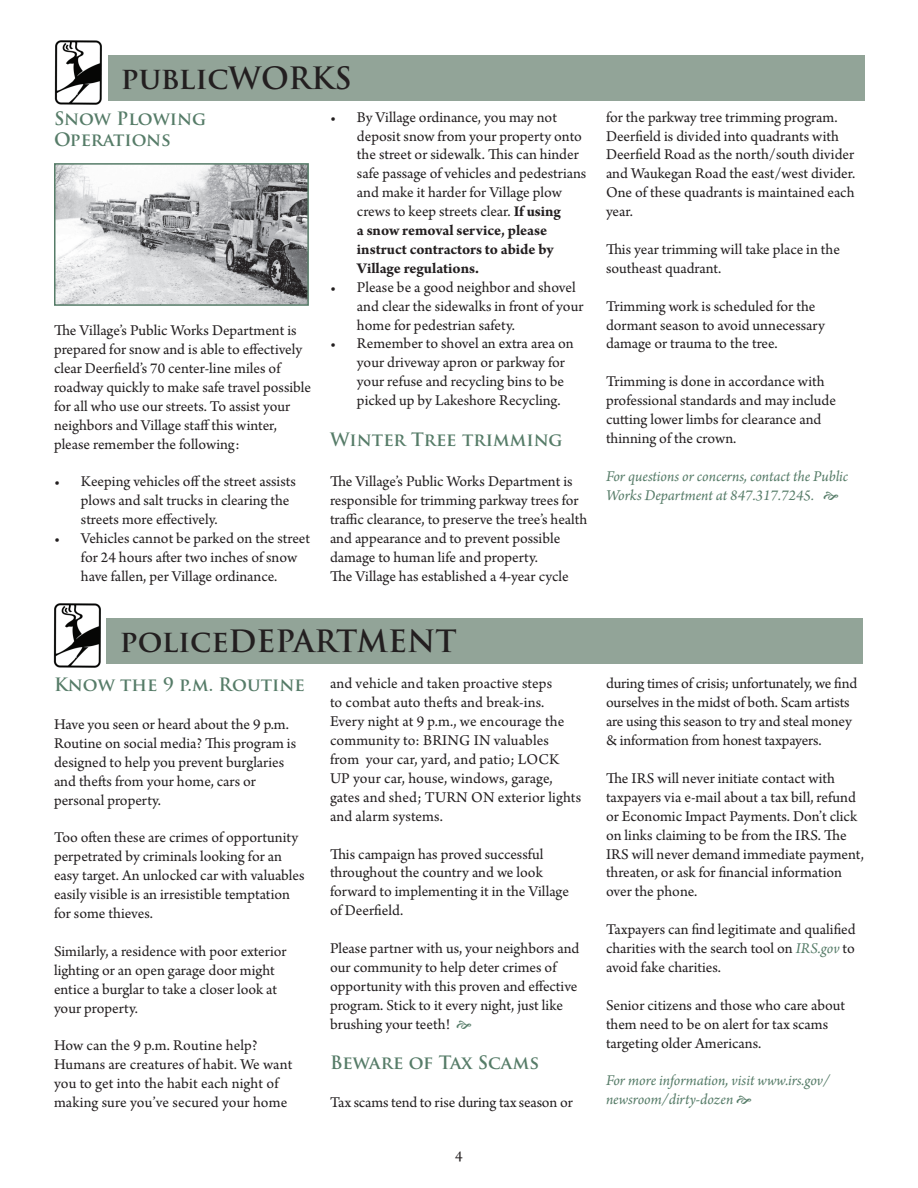
<style>
.page{position:relative;width:918px;height:1188px;background:#fff}
.page>*{position:absolute;margin:0;border:0;box-sizing:border-box;transform-origin:0 0}
.t1{font:700 30px "Trajan Pro";color:#231f20}
.t2{font:700 18px/21.6px "Trajan Pro";color:#567c68}
.t3{font:15.75px/18.9px "Arno Pro";color:#231f20}
.t4{font:italic 15.75px/18.9px "Arno Pro";letter-spacing:-.005em;color:#567c68}
.s1{font-weight:700}
.s2{font-style:italic;color:#567c68}
</style>
<div class="page">
<div style="left:108px;top:56px;width:757px;height:45px;background:#92a498"></div>
<img style="left:54px;top:40px;width:48px;height:64px">
<div style="left:107px;top:618px;width:756px;height:45px;background:#92a498"></div>
<img style="left:53px;top:603px;width:48px;height:64px">
<img style="left:57px;top:166px;width:249px;height:137px">
<div style="left:54px;top:163px;width:255px;height:143px;border:2px solid #567c68"></div>
<h1 class="t1" style="left:121px;top:60px;width:233px">publicWORKS</h1>
<p class="t2" style="left:54px;top:107px;width:154px">Snow Plowing<br>Operations</p>
<p class="t3" style="left:357px;top:108px;width:231px;text-indent:-27px">• By Village ordinance, you may not deposit snow from your property onto the street or sidewalk. This can hinder safe passage of vehicles and pedestrians and make it harder for Village plow crews to keep streets clear. <span class="s1">If using<br>a snow removal service, please instruct contractors to abide by Village regulations.</span></p>
<p class="t3" style="left:357px;top:278px;width:228px;text-indent:-27px">• Please be a good neighbor and shovel and clear the sidewalks in front of your home for pedestrian safety.</p>
<p class="t3" style="left:357px;top:335px;width:218px;text-indent:-27px">• Remember to shovel an extra area on your driveway apron or parkway for your refuse and recycling bins to be picked up by Lakeshore Recycling.</p>
<p class="t2" style="left:330px;top:429px;width:234px">Winter Tree trimming</p>
<p class="t3" style="left:330px;top:473px;width:259px">The Village’s Public Works Department is responsible for trimming parkway trees for traffic clearance, to preserve the tree’s health and appearance and to prevent possible damage to human life and property.<br>The Village has established a 4-year cycle</p>
<p class="t3" style="left:54px;top:322px;width:259px">The Village’s Public Works Department is prepared for snow and is able to effectively clear Deerfield’s 70 center-line miles of roadway quickly to make safe travel possible for all who use our streets. To assist your neighbors and Village staff this winter, please remember the following:</p>
<p class="t3" style="left:81px;top:473px;width:216px;text-indent:-27px">• Keeping vehicles off the street assists plows and salt trucks in clearing the streets more effectively.</p>
<p class="t3" style="left:81px;top:530px;width:231px;text-indent:-27px">• Vehicles cannot be parked on the street for 24 hours after two inches of snow have fallen, per Village ordinance.</p>
<h1 class="t1" style="left:120px;top:622px;width:338px">policeDEPARTMENT</h1>
<p class="t2" style="left:54px;top:674px;width:252px">Know the 9 p.m. Routine</p>
<p class="t3" style="left:54px;top:716px;width:244px">Have you seen or heard about the 9 p.m.<br>Routine on social media? This program is designed to help you prevent burglaries and thefts from your home, cars or personal property.</p>
<p class="t3" style="left:54px;top:829px;width:252px">Too often these are crimes of opportunity perpetrated by criminals looking for an easy target. An unlocked car with valuables easily visible is an irresistible temptation for some thieves.</p>
<p class="t3" style="left:54px;top:943px;width:234px">Similarly, a residence with poor exterior lighting or an open garage door might entice a burglar to take a closer look at your property.</p>
<p class="t3" style="left:54px;top:1037px;width:240px">How can the 9 p.m. Routine help?<br>Humans are creatures of habit. We want you to get into the habit each night of making sure you’ve secured your home</p>
<p class="t3" style="left:330px;top:675px;width:253px">and vehicle and taken proactive steps<br>to combat auto thefts and break-ins.<br>Every night at 9 p.m., we encourage the community to: BRING IN valuables from your car, yard, and patio; LOCK UP your car, house, windows, garage, gates and shed; TURN ON exterior lights and alarm systems.</p>
<p class="t3" style="left:330px;top:845px;width:240px">This campaign has proved successful throughout the country and we look forward to implementing it in the Village of Deerfield.</p>
<p class="t3" style="left:330px;top:940px;width:251px">Please partner with us, your neighbors and our community to help deter crimes of opportunity with this proven and effective program. Stick to it every night, just like brushing your teeth!</p>
<p class="t2" style="left:330px;top:1052px;width:211px">Beware of Tax Scams</p>
<p class="t3" style="left:330px;top:1094px;width:244px">Tax scams tend to rise during tax season or</p>
<p class="t3" style="left:455px;top:1148px;width:9px">4</p>
<p class="t3" style="left:606px;top:108px;width:251px">for the parkway tree trimming program.<br>Deerfield is divided into quadrants with Deerfield Road as the north/south divider and Waukegan Road the east/west divider.<br>One of these quadrants is maintained each year.</p>
<p class="t3" style="left:606px;top:241px;width:235px">This year trimming will take place in the southeast quadrant.</p>
<p class="t3" style="left:606px;top:297px;width:220px">Trimming work is scheduled for the dormant season to avoid unnecessary damage or trauma to the tree.</p>
<p class="t3" style="left:606px;top:373px;width:232px">Trimming is done in accordance with professional standards and may include cutting lower limbs for clearance and thinning of the crown.</p>
<p class="t4" style="left:606px;top:467px;width:244px">For questions or concerns, contact the Public<br>Works Department at 847.317.7245.</p>
<p class="t3" style="left:606px;top:675px;width:253px">during times of crisis; unfortunately, we find ourselves in the midst of both. Scam artists are using this season to try and steal money &amp; information from honest taxpayers.</p>
<p class="t3" style="left:606px;top:770px;width:259px">The IRS will never initiate contact with taxpayers via e-mail about a tax bill, refund or Economic Impact Payments. Don’t click on links claiming to be from the IRS. The IRS will never demand immediate payment, threaten, or ask for financial information over the phone.</p>
<p class="t3" style="left:606px;top:921px;width:251px;text-align:justify">Taxpayers can find legitimate and qualified charities with the search tool on <span class="s2">IRS.gov</span> to avoid fake charities.</p>
<p class="t3" style="left:606px;top:996px;width:241px">Senior citizens and those who care about them need to be on alert for tax scams targeting older Americans.</p>
<p class="t4" style="left:606px;top:1072px;width:226px">For more information, visit www.irs.gov/ newsroom/dirty-dozen</p>
</div>
